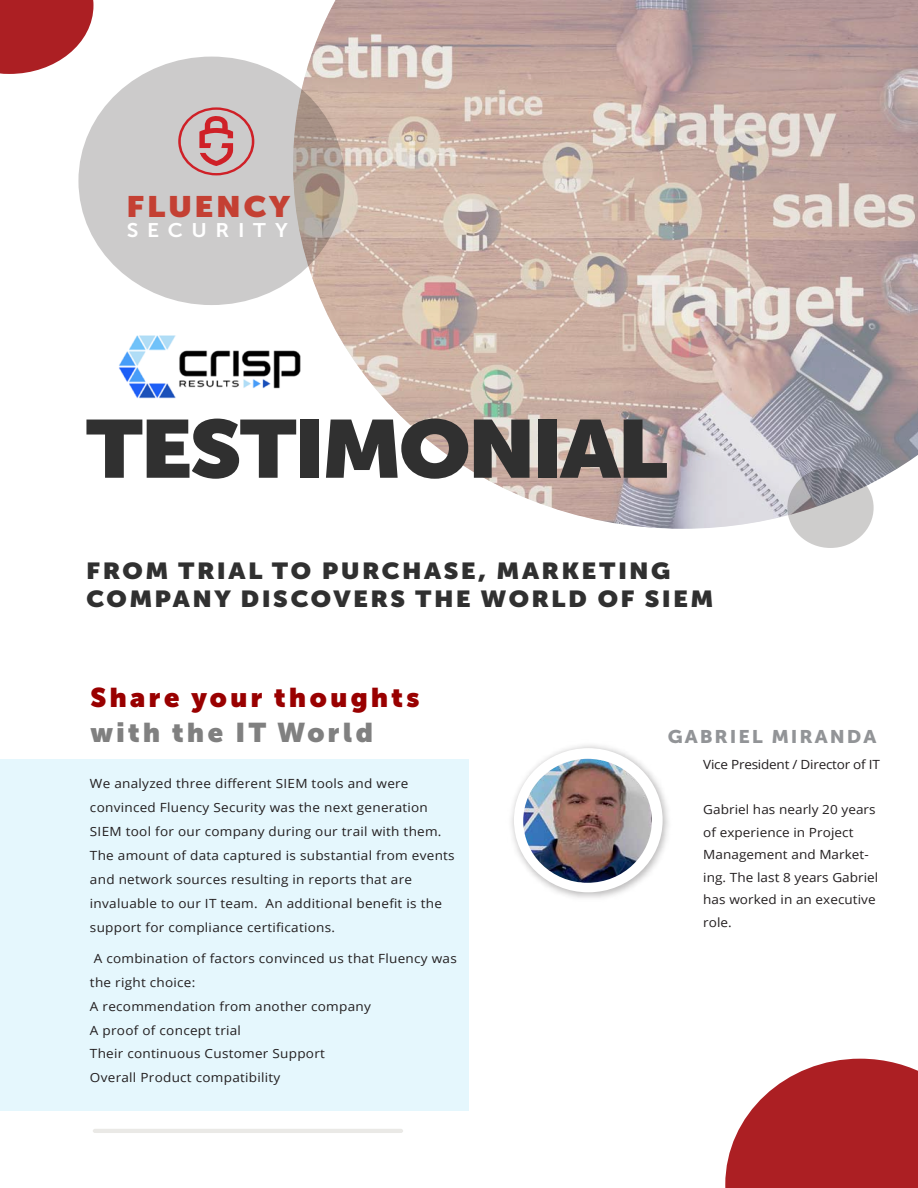
<style>
.page{position:relative;width:918px;height:1188px;background:#fff}
.page>*{position:absolute;margin:0;border:0;box-sizing:border-box;transform-origin:0 0}
.t1{font:900 81.45px "Museo Sans Display";letter-spacing:-.025em;color:#303030;scale:1.07 1}
.t2{font:900 29.55px "Museo Sans Display";letter-spacing:.1em;color:#c44033;scale:1.07 1}
.t3{font:900 27px "Museo Sans Display";letter-spacing:.13em;color:#900}
.t4{font:900 27px "Museo Sans Display";letter-spacing:.13em;color:#808080}
.t5{font:900 23.1px/28px "Museo Sans Display";letter-spacing:.115em;color:#303030;scale:1.07 1}
.t6{font:19.65px "Museo Sans 700";letter-spacing:.41em;color:#fff;scale:1.07 1}
.t7{font:18.3px "Museo Sans 900";letter-spacing:.1em;color:#929497;scale:1.07 1}
.t8{font:12.6px/23.9px "Open Sans";letter-spacing:.02em;color:#231f20;scale:1.07 1}
.t9{font:12.6px "Open Sans";letter-spacing:-.015em;color:#231f20;scale:1.07 1}
</style>
<div class="page">
<img style="left:294px;top:0;width:624px;height:529px">
<svg style="left:0;top:0;width:93px;height:74px"></svg>
<img style="left:511px;top:745px;width:158px;height:153px">
<svg style="left:514px;top:748px;width:149px;height:144px"></svg>
<div style="left:78px;top:57px;width:267px;height:248px;background:#cccbcb;border-radius:50%"></div>
<hr style="left:93px;top:1129px;width:310px;height:4px;background:#eae9e6;border-radius:2px">
<svg style="left:787px;top:467px;width:87px;height:81px;background:#b3b2b5"></svg>
<svg style="left:178px;top:107px;width:76px;height:68px"></svg>
<svg style="left:725px;top:1059px;width:193px;height:129px"></svg>
<div style="left:1px;top:760px;width:468px;height:351px;background:#e5f7fd"></div>
<svg style="left:139px;top:320px;width:204px;height:86px"></svg>
<img style="left:119px;top:333px;width:183px;height:65px">
<img style="left:522px;top:759px;width:132px;height:129px">
<div style="left:516px;top:751px;width:143px;height:139px;border:8px solid #fff;border-radius:50%"></div>
<h2 class="t2" style="left:127px;top:190px;width:154px">FLUENCY</h2>
<h3 class="t6" style="left:127px;top:219px;width:152px">SECURITY</h3>
<h1 class="t1" style="left:85px;top:402px;width:546px">TESTIMONIAL</h1>
<h3 class="t5" style="left:86px;top:557px;width:587px">FROM TRIAL TO PURCHASE, MARKETING<br>COMPANY DISCOVERS THE WORLD OF SIEM</h3>
<h3 class="t3" style="left:90px;top:682px;width:331px">Share your thoughts</h3>
<h3 class="t4" style="left:90px;top:716px;width:284px">with the IT World</h3>
<p class="t8" style="left:90px;top:771px;width:342px">We analyzed three different SIEM tools and were convinced Fluency Security was the next generation SIEM tool for our company during our trail with them.<br>The amount of data captured is substantial from events and network sources resulting in reports that are invaluable to our IT team. An additional benefit is the support for compliance certifications.</p>
<p class="t8" style="left:90px;top:946px;width:344px;text-indent:4px">A combination of factors convinced us that Fluency was the right choice:<br>A recommendation from another company<br>A proof of concept trial<br>Their continuous Customer Support<br>Overall Product compatibility</p>
<h3 class="t7" style="left:668px;top:726px;width:196px">GABRIEL MIRANDA</h3>
<p class="t9" style="left:703px;top:756px;width:167px">Vice President / Director of IT</p>
<p class="t8" style="left:703px;top:798px;width:165px;line-height:22.5px">Gabriel has nearly 20 years of experience in Project<br>Management and Market&shy;ing. The last 8 years Gabriel has worked in an executive role.</p>
</div>
